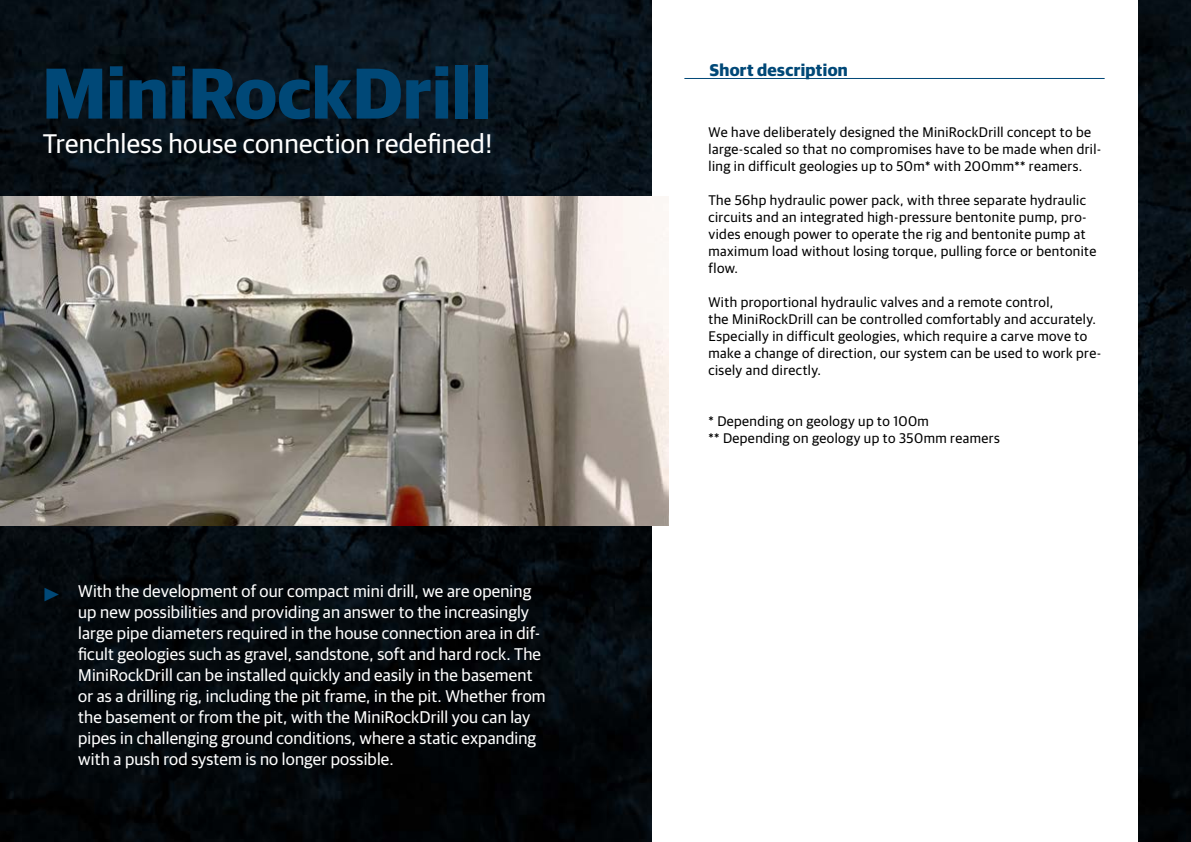
<style>
.page{position:relative;width:1191px;height:842px;background:#fff}
.page>*{position:absolute;margin:0;border:0;box-sizing:border-box;transform-origin:0 0}
.t1{font:700 72px "Guardian Sans";letter-spacing:.01em;color:#004877}
.t2{font:29px "Minion Pro";color:#004877}
.t3{font:27px "Guardian Sans";letter-spacing:.01em;color:#fff}
.t4{font:17px/21px "Guardian Sans";letter-spacing:.01em;color:#fff}
.t5{font:700 17px "Guardian Sans";letter-spacing:.02em;color:#004877}
.t6{font:14px/17px "Guardian Sans";letter-spacing:.03em;color:#000}
</style>
<div class="page">
<img style="left:1138px;top:0;width:53px;height:842px">
<hr style="left:684px;top:78px;width:420px;height:1px;background:#004877">
<img style="left:0;top:0;width:651px;height:842px">
<img style="left:0;top:196px;width:668px;height:330px">
<h1 class="t1" style="left:43px;top:40px;width:450px">MiniRockDrill</h1>
<h3 class="t3" style="left:43px;top:124px;width:451px">Trenchless house connection redefined!</h3>
<h2 class="t2" style="left:43px;top:574px;width:19px">▶</h2>
<p class="t4" style="left:78px;top:579px;width:469px">With the development of our compact mini drill, we are opening up new possibilities and providing an answer to the increasingly large pipe diameters required in the house connection area in dif&shy;ficult geologies such as gravel, sandstone, soft and hard rock. The MiniRockDrill can be installed quickly and easily in the basement or as a drilling rig, including the pit frame, in the pit. Whether from the basement or from the pit, with the MiniRockDrill you can lay pipes in challenging ground conditions, where a static expanding with a push rod system is no longer possible.</p>
<p class="t5" style="left:710px;top:57px;width:139px">Short description</p>
<p class="t6" style="left:708px;top:123px;width:394px">We have deliberately designed the MiniRockDrill concept to be large-scaled so that no compromises have to be made when dril&shy;ling in difficult geologies up to 50m* with 200mm** reamers.</p>
<p class="t6" style="left:708px;top:191px;width:389px">The 56hp hydraulic power pack, with three separate hydraulic circuits and an integrated high-pressure bentonite pump, pro&shy;vides enough power to operate the rig and bentonite pump at maximum load without losing torque, pulling force or bentonite flow.</p>
<p class="t6" style="left:708px;top:293px;width:394px">With proportional hydraulic valves and a remote control,<br>the MiniRockDrill can be controlled comfortably and accurately.<br>Especially in difficult geologies, which require a carve move to make a change of direction, our system can be used to work pre&shy;cisely and directly.</p>
<p class="t6" style="left:708px;top:412px;width:293px">* Depending on geology up to 100m<br>** Depending on geology up to 350mm reamers</p>
</div>
